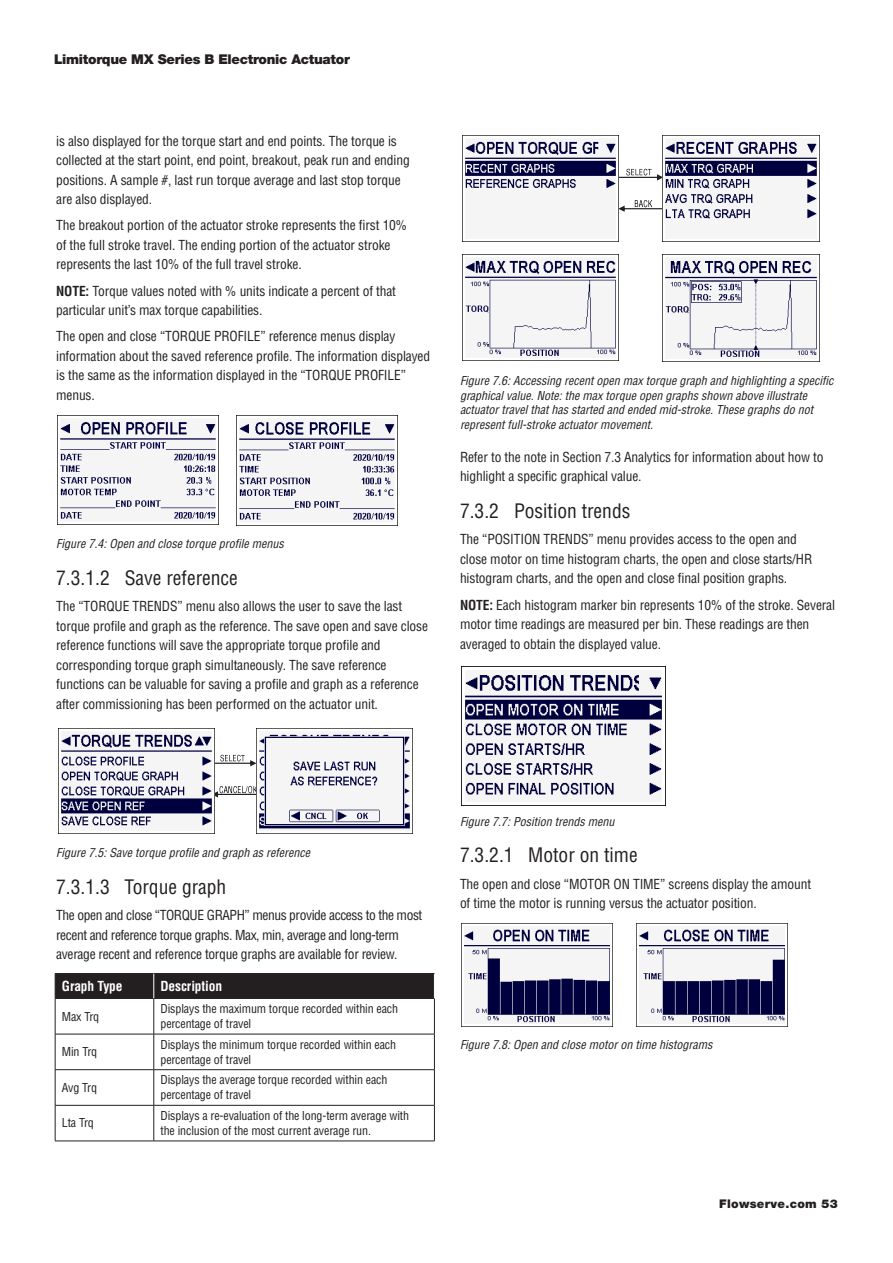
<style>
.page{position:relative;width:893px;height:1263px;background:#fff}
.page>*{position:absolute;margin:0;border:0;box-sizing:border-box;transform-origin:0 0}
.t1{font:condensed 19.5px "Helvetica LT Std";color:#231f20}
.t2{font:condensed 13.5px/19.5px "Helvetica LT Std";letter-spacing:-.01em;color:#231f20}
.t3{font:condensed 13.5px/19.5px "Helvetica LT Std";letter-spacing:-.03em;color:#231f20}
.t4{font:900 13.5px "Helvetica Neue";letter-spacing:-.02em;color:#231f20}
.t5{font:700 condensed 13.5px "Helvetica LT Std";letter-spacing:-.01em;color:#fff}
.t6{font:italic condensed 12px/14.4px "Helvetica LT Std";color:#231f20}
.t7{font:condensed 12px/15px "Helvetica LT Std";letter-spacing:-.01em;color:#231f20}
.t8{font:900 12px "Helvetica Neue";letter-spacing:.025em;color:#231f20}
.s1{font-weight:700}
</style>
<div class="page">
<img style="left:57px;top:416px;width:161px;height:109px">
<img style="left:236px;top:416px;width:159px;height:109px">
<svg style="left:214px;top:763px;width:42px;height:3px"></svg>
<img style="left:214px;top:753px;width:42px;height:10px">
<img style="left:220px;top:753px;width:29px;height:10px">
<img style="left:214px;top:785px;width:42px;height:10px">
<img style="left:219px;top:785px;width:37px;height:9px">
<img style="left:59px;top:728px;width:155px;height:106px">
<img style="left:256px;top:728px;width:156px;height:106px">
<svg style="left:618px;top:178px;width:45px;height:2px"></svg>
<svg style="left:618px;top:206px;width:45px;height:6px"></svg>
<img style="left:618px;top:167px;width:45px;height:11px">
<img style="left:627px;top:167px;width:28px;height:10px">
<img style="left:623px;top:199px;width:40px;height:10px">
<img style="left:635px;top:199px;width:22px;height:10px">
<img style="left:663px;top:141px;width:156px;height:101px">
<img style="left:462px;top:135px;width:156px;height:106px">
<img style="left:462px;top:254px;width:156px;height:107px">
<img style="left:662px;top:255px;width:155px;height:106px">
<img style="left:461px;top:667px;width:201px;height:138px">
<img style="left:637px;top:924px;width:151px;height:103px">
<img style="left:462px;top:924px;width:151px;height:103px">
<hr style="left:55px;top:998px;width:99px;height:1px;background:#231f20">
<hr style="left:55px;top:999px;width:1px;height:35px;background:#231f20">
<hr style="left:154px;top:998px;width:281px;height:1px;background:#231f20">
<hr style="left:154px;top:999px;width:1px;height:35px;background:#231f20">
<hr style="left:434px;top:999px;width:1px;height:35px;background:#231f20">
<hr style="left:55px;top:1034px;width:99px;height:1px;background:#231f20">
<hr style="left:55px;top:1034px;width:1px;height:35px;background:#231f20">
<hr style="left:154px;top:1034px;width:281px;height:1px;background:#231f20">
<hr style="left:154px;top:1034px;width:1px;height:35px;background:#231f20">
<hr style="left:434px;top:1034px;width:1px;height:35px;background:#231f20">
<hr style="left:55px;top:1069px;width:99px;height:1px;background:#231f20">
<hr style="left:55px;top:1070px;width:1px;height:35px;background:#231f20">
<hr style="left:154px;top:1069px;width:281px;height:1px;background:#231f20">
<hr style="left:154px;top:1070px;width:1px;height:35px;background:#231f20">
<hr style="left:434px;top:1070px;width:1px;height:35px;background:#231f20">
<hr style="left:55px;top:1105px;width:99px;height:1px;background:#231f20">
<hr style="left:55px;top:1105px;width:1px;height:36px;background:#231f20">
<hr style="left:154px;top:1105px;width:281px;height:1px;background:#231f20">
<hr style="left:154px;top:1105px;width:1px;height:36px;background:#231f20">
<hr style="left:434px;top:1105px;width:1px;height:36px;background:#231f20">
<hr style="left:55px;top:1141px;width:99px;height:1px;background:#231f20">
<hr style="left:154px;top:1141px;width:281px;height:1px;background:#231f20">
<div style="left:55px;top:973px;width:380px;height:25px;background:#231f20"></div>
<p class="t4" style="left:54px;top:52px;width:297px">Limitorque MX Series B Electronic Actuator</p>
<p class="t2" style="left:56px;top:131px;width:355px">is also displayed for the torque start and end points. The torque is collected at the start point, end point, breakout, peak run and ending positions. A sample #, last run torque average and last stop torque are also displayed.</p>
<p class="t2" style="left:56px;top:216px;width:352px">The breakout portion of the actuator stroke represents the first 10% of the full stroke travel. The ending portion of the actuator stroke represents the last 10% of the full travel stroke.</p>
<p class="t2" style="left:56px;top:281px;width:341px"><span class="s1">NOTE:</span> Torque values noted with % units indicate a percent of that particular unit’s max torque capabilities.</p>
<p class="t2" style="left:56px;top:327px;width:376px">The open and close “TORQUE PROFILE” reference menus display information about the saved reference profile. The information displayed is the same as the information displayed in the “TORQUE PROFILE” menus.</p>
<p class="t6" style="left:56px;top:537px;width:229px">Figure 7.4: Open and close torque profile menus</p>
<h1 class="t1" style="left:56px;top:566px;width:183px">7.3.1.2 Save reference</h1>
<p class="t2" style="left:56px;top:596px;width:373px">The “TORQUE TRENDS” menu also allows the user to save the last torque profile and graph as the reference. The save open and save close reference functions will save the appropriate torque profile and corresponding torque graph simultaneously. The save reference functions can be valuable for saving a profile and graph as a reference after commissioning has been performed on the actuator unit.</p>
<p class="t6" style="left:460px;top:374px;width:375px">Figure 7.6: Accessing recent open max torque graph and highlighting a specific graphical value. Note: the max torque open graphs shown above illustrate actuator travel that has started and ended mid-stroke. These graphs do not represent full-stroke actuator movement.</p>
<p class="t2" style="left:460px;top:447px;width:365px">Refer to the note in Section 7.3 Analytics for information about how to highlight a specific graphical value.</p>
<h1 class="t1" style="left:460px;top:499px;width:172px">7.3.2 Position trends</h1>
<p class="t2" style="left:460px;top:529px;width:354px">The “POSITION TRENDS” menu provides access to the open and close motor on time histogram charts, the open and close starts/HR histogram charts, and the open and close final position graphs.</p>
<p class="t2" style="left:460px;top:595px;width:377px"><span class="s1">NOTE:</span> Each histogram marker bin represents 10% of the stroke. Several motor time readings are measured per bin. These readings are then averaged to obtain the displayed value.</p>
<p class="t6" style="left:56px;top:845px;width:255px">Figure 7.5: Save torque profile and graph as reference</p>
<h1 class="t1" style="left:56px;top:874px;width:172px">7.3.1.3 Torque graph</h1>
<p class="t3" style="left:56px;top:905px;width:368px">The open and close “TORQUE GRAPH” menus provide access to the most recent and reference torque graphs. Max, min, average and long-term average recent and reference torque graphs are available for review.</p>
<p class="t5" style="left:62px;top:977px;width:62px">Graph Type</p>
<p class="t5" style="left:161px;top:977px;width:63px">Description</p>
<p class="t7" style="left:62px;top:1009px;width:39px">Max Trq</p>
<p class="t7" style="left:161px;top:1001px;width:239px">Displays the maximum torque recorded within each percentage of travel</p>
<p class="t7" style="left:62px;top:1044px;width:37px">Min Trq</p>
<p class="t7" style="left:161px;top:1037px;width:237px">Displays the minimum torque recorded within each percentage of travel</p>
<p class="t7" style="left:62px;top:1080px;width:37px">Avg Trq</p>
<p class="t7" style="left:161px;top:1072px;width:228px">Displays the average torque recorded within each percentage of travel</p>
<p class="t7" style="left:62px;top:1115px;width:34px">Lta Trq</p>
<p class="t7" style="left:161px;top:1108px;width:250px">Displays a re-evaluation of the long-term average with the inclusion of the most current average run.</p>
<p class="t6" style="left:460px;top:814px;width:156px">Figure 7.7: Position trends menu</p>
<h1 class="t1" style="left:460px;top:843px;width:179px">7.3.2.1 Motor on time</h1>
<p class="t2" style="left:460px;top:874px;width:353px">The open and close “MOTOR ON TIME” screens display the amount of time the motor is running versus the actuator position.</p>
<p class="t6" style="left:460px;top:1038px;width:254px">Figure 7.8: Open and close motor on time histograms</p>
<p class="t8" style="left:719px;top:1197px;width:120px">Flowserve.com 53</p>
</div>
